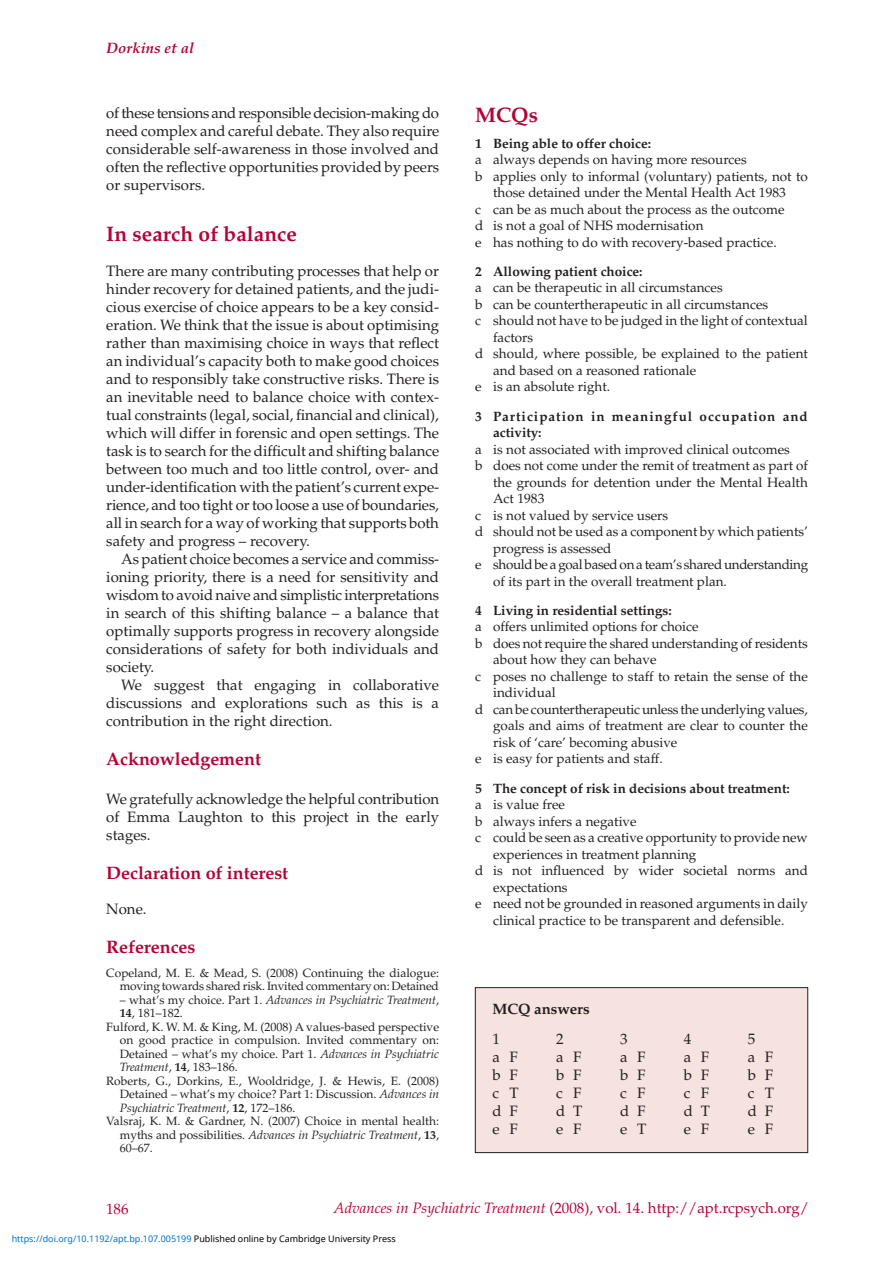
<style>
.page{position:relative;width:893px;height:1263px;background:#fff}
.page>*{position:absolute;margin:0;border:0;box-sizing:border-box;transform-origin:0 0}
.subhead_1{font:700 21px "Palatino";color:#b30437}
.Refhead{font:700 18px "Palatino";letter-spacing:-.005em;color:#b30437}
._1st_para{font:15px/18px "Palatino";color:#231f20;text-align:justify}
.Body_text{font:15px/18px "Palatino";color:#231f20;text-align:justify}
.running_foot{font:15px "Palatino";color:#b30437}
.MCQ_T_F_table{font:15px "Palatino";color:#231f20}
.Catchline{font:italic 700 15px "Palatino";color:#b30437}
.MCQ_answers_title{font:700 15px "Palatino";letter-spacing:-.005em;color:#231f20}
.MCQs{font:13.5px/16.5px "Palatino";color:#231f20}
.MCQ_question{font:700 13.5px "Palatino";letter-spacing:-.005em;color:#231f20}
.MCQs-2{font:13.5px/16.5px "Palatino";letter-spacing:-.025em;color:#231f20}
.MCQ_question-2{font:700 13.5px/16.5px "Palatino";letter-spacing:.07em;color:#231f20}
.References{font:12px/13.5px "Palatino";color:#231f20;text-align:justify}
.t1{font:9px "Noto Sans";color:#0172cf}
.s1{font-style:italic}
.s2{font-weight:700}
.s3{color:#000}
</style>
<div class="page">
<div style="left:475px;top:988px;width:333px;height:164px;background:#f6e2df"></div>
<div style="left:475px;top:987px;width:333px;height:166px;border:1px solid #231f20"></div>
<p class="Catchline" style="left:107px;top:40px;width:89px">Dorkins et al</p>
<p class="Body_text" style="left:106px;top:104px;width:335px">of these tensions and responsible decision-making do need complex and careful debate. They also require considerable self-awareness in those involved and often the reflective opportunities provided by peers or supervisors.</p>
<p class="subhead_1" style="left:106px;top:221px;width:192px">In search of balance</p>
<p class="_1st_para" style="left:106px;top:262px;width:334px">There are many contributing processes that help or hinder recovery for detained patients, and the judi&shy;cious exercise of choice appears to be a key consid&shy;eration. We think that the issue is about optimising rather than maximising choice in ways that reflect an individual’s capacity both to make good choices and to responsibly take constructive risks. There is an inevitable need to balance choice with contex&shy;tual constraints (legal, social, financial and clinical), which will differ in forensic and open settings. The task is to search for the difficult and shifting balance between too much and too little control, over- and under-identification with the patient’s current expe&shy;rience, and too tight or too loose a use of boundaries, all in search for a way of working that supports both safety and progress – recovery.</p>
<p class="Body_text" style="left:106px;top:550px;width:334px;text-indent:15px">As patient choice becomes a service and commiss&shy;ioning priority, there is a need for sensitivity and wisdom to avoid naive and simplistic interpretations in search of this shifting balance – a balance that optimally supports progress in recovery alongside considerations of safety for both individuals and society.</p>
<p class="Body_text" style="left:106px;top:676px;width:334px;text-indent:15px">We suggest that engaging in collaborative discussions and explorations such as this is a contribution in the right direction.</p>
<p class="Refhead" style="left:106px;top:748px;width:156px">Acknowledgement</p>
<p class="_1st_para" style="left:106px;top:790px;width:334px">We gratefully acknowledge the helpful contribution of Emma Laughton to this project in the early stages.</p>
<p class="Refhead" style="left:106px;top:862px;width:183px">Declaration of interest</p>
<p class="_1st_para" style="left:106px;top:900px;width:42px">None.</p>
<p class="Refhead" style="left:106px;top:936px;width:91px">References</p>
<p class="References" style="left:106px;top:966px;width:334px;text-align:right">Copeland, M. E. &amp; Mead, S. (2008) Continuing the dialogue: moving towards shared risk. Invited commentary on: Detained</p>
<p class="References" style="left:120px;top:993px;width:321px">– what’s my choice. Part 1. <span class="s1">Advances in Psychiatric Treatment</span>,<br><span class="s2">14</span>, 181–182.</p>
<p class="References" style="left:120px;top:1020px;width:321px;text-indent:-14px">Fulford, K. W. M. &amp; King, M. (2008) A values-based perspective on good practice in compulsion. Invited commentary on:<br>Detained – what’s my choice. Part 1. <span class="s1">Advances in Psychiatric Treatment</span>, <span class="s2">14</span>, 183–186.</p>
<p class="References" style="left:120px;top:1074px;width:321px;text-indent:-14px">Roberts, G., Dorkins, E., Wooldridge, J. &amp; Hewis, E. (2008)<br>Detained – what’s my choice? Part 1: Discussion. <span class="s1">Advances in Psychiatric Treatment</span>, <span class="s2">12</span>, 172–186.</p>
<p class="References" style="left:120px;top:1115px;width:321px;text-indent:-14px">Valsraj, K. M. &amp; Gardner, N. (2007) Choice in mental health: myths and possibilities. <span class="s1">Advances in Psychiatric Treatment</span>, <span class="s2">13</span>, 60–67.</p>
<p class="subhead_1" style="left:475px;top:102px;width:64px">MCQs</p>
<p class="MCQ_question" style="left:475px;top:135px;width:178px">1 Being able to offer choice:</p>
<p class="MCQs" style="left:475px;top:151px;width:273px">a always depends on having more resources</p>
<p class="MCQs" style="left:475px;top:168px;width:334px;text-align:center">b applies only to informal (voluntary) patients, not to those detained under the Mental Health Act 1983</p>
<p class="MCQs" style="left:475px;top:201px;width:311px">c can be as much about the process as the outcome</p>
<p class="MCQs" style="left:475px;top:217px;width:230px">d is not a goal of NHS modernisation</p>
<p class="MCQs" style="left:475px;top:234px;width:303px">e has nothing to do with recovery-based practice.</p>
<p class="MCQ_question" style="left:475px;top:263px;width:169px">2 Allowing patient choice:</p>
<p class="MCQs" style="left:475px;top:280px;width:249px">a can be therapeutic in all circumstances</p>
<p class="MCQs" style="left:475px;top:296px;width:295px">b can be countertherapeutic in all circumstances</p>
<p class="MCQs" style="left:493px;top:313px;width:316px;text-indent:-18px">c should not have to be judged in the light of contextual factors</p>
<p class="MCQs" style="left:493px;top:346px;width:316px;text-indent:-18px">d should, where possible, be explained to the patient and based on a reasoned rationale</p>
<p class="MCQs" style="left:475px;top:379px;width:137px">e is an absolute right.</p>
<p class="MCQ_question-2" style="left:493px;top:408px;width:316px;text-indent:-18px">3 Participation in meaningful occupation and activity:</p>
<p class="MCQs" style="left:475px;top:441px;width:316px">a is not associated with improved clinical outcomes</p>
<p class="MCQs" style="left:493px;top:457px;width:316px;text-align:justify;text-indent:-18px">b does not come under the remit of treatment as part of the grounds for detention under the Mental Health Act 1983</p>
<p class="MCQs" style="left:475px;top:507px;width:195px">c is not valued by service users</p>
<p class="MCQs" style="left:493px;top:523px;width:316px;text-indent:-18px">d should not be used as a component by which patients’ progress is assessed</p>
<p class="MCQs-2" style="left:493px;top:556px;width:317px;text-indent:-18px">e should be a goal based on a team’s shared understanding of its part in the overall treatment plan.</p>
<p class="MCQ_question" style="left:475px;top:602px;width:198px">4 Living in residential settings:</p>
<p class="MCQs" style="left:475px;top:619px;width:225px">a offers unlimited options for choice</p>
<p class="MCQs" style="left:493px;top:635px;width:316px;text-indent:-18px">b does not require the shared understanding of residents about how they can behave</p>
<p class="MCQs" style="left:493px;top:668px;width:316px;text-indent:-18px">c poses no challenge to staff to retain the sense of the individual</p>
<p class="MCQs" style="left:493px;top:701px;width:316px;text-align:justify;text-indent:-18px">d can be countertherapeutic unless the underlying values, goals and aims of treatment are clear to counter the risk of ‘care’ becoming abusive</p>
<p class="MCQs" style="left:475px;top:751px;width:189px">e is easy for patients and staff.</p>
<p class="MCQ_question" style="left:475px;top:780px;width:316px">5 The concept of risk in decisions about treatment:</p>
<p class="MCQs" style="left:475px;top:796px;width:91px">a is value free</p>
<p class="MCQs" style="left:475px;top:813px;width:163px">b always infers a negative</p>
<p class="MCQs" style="left:493px;top:829px;width:316px;text-indent:-18px">c could be seen as a creative opportunity to provide new experiences in treatment planning</p>
<p class="MCQs" style="left:493px;top:862px;width:316px;text-indent:-18px">d is not influenced by wider societal norms and expectations</p>
<p class="MCQs" style="left:475px;top:895px;width:334px;text-align:center">e need not be grounded in reasoned arguments in daily clinical practice to be transparent and defensible.</p>
<p class="MCQ_answers_title" style="left:492px;top:1000px;width:99px">MCQ answers</p>
<p class="MCQ_T_F_table" style="left:492px;top:1030px;width:9px">1</p>
<p class="MCQ_T_F_table" style="left:556px;top:1030px;width:9px">2</p>
<p class="MCQ_T_F_table" style="left:620px;top:1030px;width:9px">3</p>
<p class="MCQ_T_F_table" style="left:684px;top:1030px;width:9px">4</p>
<p class="MCQ_T_F_table" style="left:748px;top:1030px;width:9px">5</p>
<p class="MCQ_T_F_table" style="left:492px;top:1048px;width:27px">a F</p>
<p class="MCQ_T_F_table" style="left:556px;top:1048px;width:27px">a F</p>
<p class="MCQ_T_F_table" style="left:620px;top:1048px;width:27px">a F</p>
<p class="MCQ_T_F_table" style="left:684px;top:1048px;width:27px">a F</p>
<p class="MCQ_T_F_table" style="left:748px;top:1048px;width:27px">a F</p>
<p class="MCQ_T_F_table" style="left:492px;top:1066px;width:27px">b F</p>
<p class="MCQ_T_F_table" style="left:556px;top:1066px;width:27px">b F</p>
<p class="MCQ_T_F_table" style="left:620px;top:1066px;width:27px">b F</p>
<p class="MCQ_T_F_table" style="left:684px;top:1066px;width:27px">b F</p>
<p class="MCQ_T_F_table" style="left:748px;top:1066px;width:27px">b F</p>
<p class="MCQ_T_F_table" style="left:492px;top:1084px;width:28px">c T</p>
<p class="MCQ_T_F_table" style="left:556px;top:1084px;width:27px">c F</p>
<p class="MCQ_T_F_table" style="left:620px;top:1084px;width:27px">c F</p>
<p class="MCQ_T_F_table" style="left:684px;top:1084px;width:27px">c F</p>
<p class="MCQ_T_F_table" style="left:748px;top:1084px;width:28px">c T</p>
<p class="MCQ_T_F_table" style="left:492px;top:1102px;width:27px">d F</p>
<p class="MCQ_T_F_table" style="left:556px;top:1102px;width:28px">d T</p>
<p class="MCQ_T_F_table" style="left:620px;top:1102px;width:27px">d F</p>
<p class="MCQ_T_F_table" style="left:684px;top:1102px;width:28px">d T</p>
<p class="MCQ_T_F_table" style="left:748px;top:1102px;width:27px">d F</p>
<p class="MCQ_T_F_table" style="left:492px;top:1120px;width:27px">e F</p>
<p class="MCQ_T_F_table" style="left:556px;top:1120px;width:27px">e F</p>
<p class="MCQ_T_F_table" style="left:620px;top:1120px;width:28px">e T</p>
<p class="MCQ_T_F_table" style="left:684px;top:1120px;width:27px">e F</p>
<p class="MCQ_T_F_table" style="left:748px;top:1120px;width:27px">e F</p>
<p class="running_foot" style="left:106px;top:1200px;width:24px">186</p>
<p class="running_foot" style="left:334px;top:1199px;width:477px"><span class="s1">Advances in Psychiatric Treatment</span> (2008), vol. 14. http://apt.rcpsych.org/</p>
<p class="t1" style="left:12px;top:1232px;width:386px">https://doi.org/10.1192/apt.bp.107.005199 <span class="s3">Published online by Cambridge University Press</span></p>
</div>
